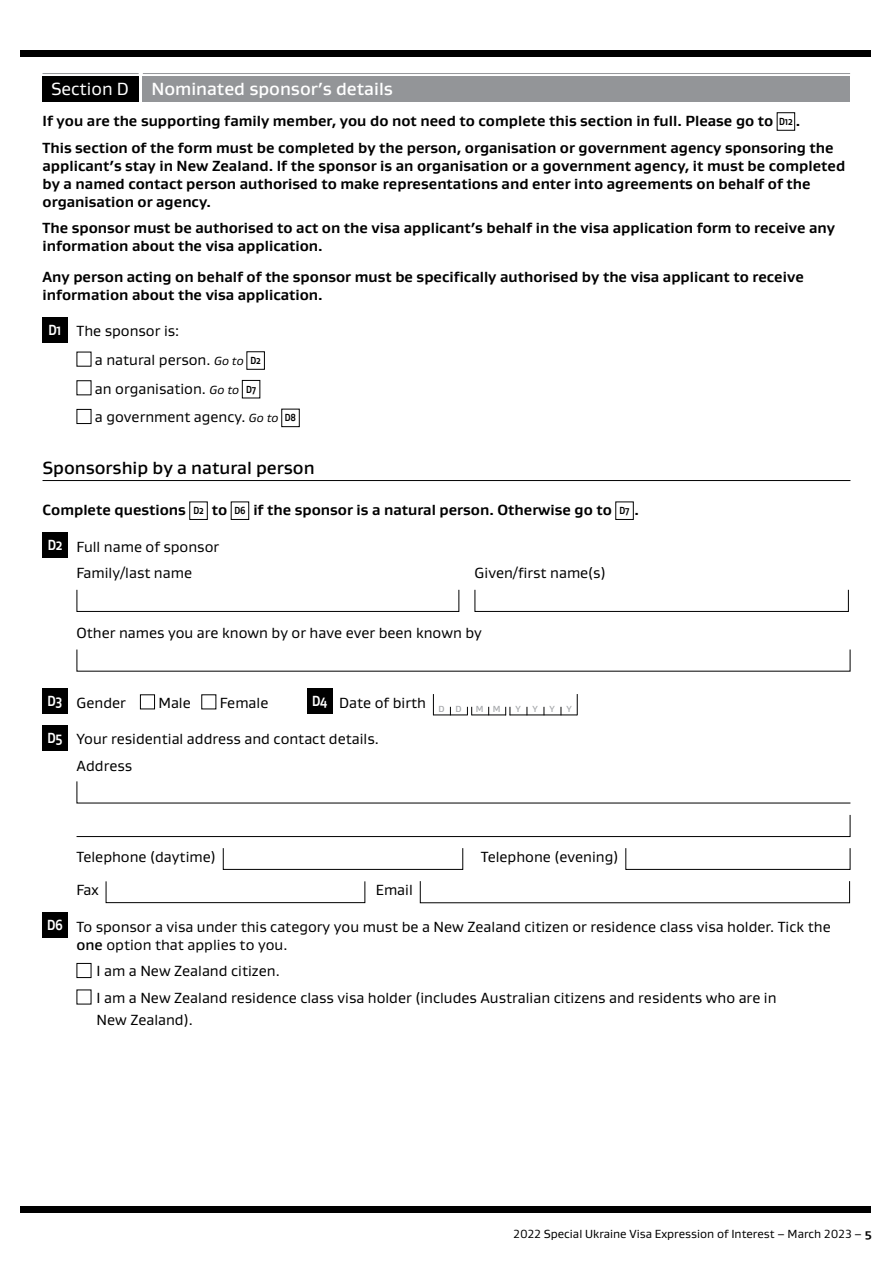
<style>
.page{position:relative;width:893px;height:1263px;background:#fff}
.page>*{position:absolute;margin:0;border:0;box-sizing:border-box;transform-origin:0 0}
.t1{font:500 18px "Gustan";color:#fff}
.t2{font:500 18px "Gustan";color:#000}
.t3{font:700 15px/18px "Gustan";color:#000}
.t4{font:15px/28.7px "Gustan";color:#000}
.t5{font:700 15px "Gustan";color:#fff;scale:.8 1}
.t6{font:12px "Gustan";color:#000}
.t7{font:500 9px "Gustan";color:#a7a9ac}
.s1{font-weight:400}
.s2{font-size:10.5px}
.s3{font-weight:700;color:#fff}
.s4{font-style:italic;font-size:12px}
.s5{font-weight:700;font-size:10.5px}
.s6{font-weight:500}
.s7{font-weight:700}
</style>
<div class="page">
<div style="left:20px;top:50px;width:850px;height:7px;background:#000"></div>
<div style="left:20px;top:1206px;width:850px;height:7px;background:#000"></div>
<hr style="left:43px;top:480px;width:807px;height:1px;background:#000">
<div style="left:43px;top:77px;width:96px;height:25px;background:#000"></div>
<hr style="left:43px;top:73px;width:96px;height:1px;background:#939598">
<div style="left:143px;top:77px;width:707px;height:25px;background:#939598"></div>
<hr style="left:143px;top:73px;width:707px;height:1px;background:#939598">
<div style="left:777px;top:112px;width:18px;height:19px;border:1px solid #000"></div>
<div style="left:43px;top:317px;width:25px;height:25px;background:#000"></div>
<div style="left:247px;top:351px;width:18px;height:19px;border:1px solid #000"></div>
<div style="left:77px;top:380px;width:14px;height:15px;border:1px solid #000"></div>
<div style="left:242px;top:380px;width:18px;height:18px;border:1px solid #000"></div>
<div style="left:77px;top:409px;width:14px;height:15px;border:1px solid #000"></div>
<div style="left:281px;top:409px;width:19px;height:18px;border:1px solid #000"></div>
<div style="left:189px;top:502px;width:19px;height:18px;border:1px solid #000"></div>
<div style="left:231px;top:502px;width:18px;height:18px;border:1px solid #000"></div>
<div style="left:615px;top:502px;width:19px;height:18px;border:1px solid #000"></div>
<div style="left:43px;top:533px;width:25px;height:25px;background:#000"></div>
<svg style="left:76px;top:589px;width:384px;height:23px"></svg>
<svg style="left:474px;top:589px;width:375px;height:23px"></svg>
<svg style="left:76px;top:649px;width:775px;height:23px"></svg>
<div style="left:43px;top:689px;width:25px;height:25px;background:#000"></div>
<div style="left:140px;top:694px;width:15px;height:15px;border:1px solid #000"></div>
<div style="left:307px;top:689px;width:25px;height:25px;background:#000"></div>
<svg style="left:433px;top:694px;width:1px;height:20px"></svg>
<svg style="left:577px;top:694px;width:1px;height:21px"></svg>
<svg style="left:467px;top:707px;width:5px;height:8px"></svg>
<svg style="left:505px;top:707px;width:6px;height:8px"></svg>
<hr style="left:433px;top:714px;width:34px;height:1px;background:#000">
<hr style="left:472px;top:714px;width:34px;height:1px;background:#000">
<hr style="left:510px;top:714px;width:67px;height:1px;background:#000">
<div style="left:43px;top:725px;width:25px;height:25px;background:#000"></div>
<svg style="left:76px;top:781px;width:775px;height:23px"></svg>
<svg style="left:76px;top:814px;width:775px;height:23px"></svg>
<div style="left:223px;top:848px;width:240px;height:22px;border:1px solid #000"></div>
<div style="left:625px;top:848px;width:225px;height:22px;border:1px solid #000"></div>
<div style="left:106px;top:881px;width:259px;height:22px;border:1px solid #000"></div>
<svg style="left:419px;top:881px;width:431px;height:22px"></svg>
<div style="left:43px;top:913px;width:25px;height:25px;background:#000"></div>
<div style="left:77px;top:963px;width:14px;height:15px;border:1px solid #000"></div>
<p class="t1" style="left:51px;top:77px;width:343px"><span class="s1">Section D</span> Nominated sponsor’s details</p>
<p class="t3" style="left:43px;top:107px;width:793px;line-height:26.5px">If you are the supporting family member, you do not need to complete this section in full. Please go to <span class="s2">D12</span> .<br>This section of the form must be completed by the person, organisation or government agency sponsoring the</p>
<p class="t3" style="left:43px;top:156px;width:804px">applicant’s stay in New Zealand. If the sponsor is an organisation or a government agency, it must be completed by a named contact person authorised to make representations and enter into agreements on behalf of the organisation or agency.</p>
<p class="t3" style="left:43px;top:219px;width:794px">The sponsor must be authorised to act on the visa applicant’s behalf in the visa application form to receive any information about the visa application.</p>
<p class="t3" style="left:43px;top:267px;width:763px">Any person acting on behalf of the sponsor must be specifically authorised by the visa applicant to receive information about the visa application.</p>
<p class="t4" style="left:95px;top:316px;width:203px;text-indent:-46px"><span class="s3">D1</span> The sponsor is:<br>a natural person. <span class="s4">Go to</span> <span class="s5">D2<br></span>an organisation. <span class="s4">Go to</span> <span class="s5">D7<br></span>a government agency. <span class="s4">Go to</span> <span class="s5">D8</span></p>
<p class="t2" style="left:43px;top:456px;width:274px">Sponsorship by a natural person</p>
<p class="t3" style="left:43px;top:501px;width:598px">Complete questions <span class="s2">D2</span> to <span class="s2">D6</span> if the sponsor is a natural person. Otherwise go to <span class="s2">D7</span> .</p>
<p class="t4" style="left:48px;top:533px;width:173px;line-height:26.5px;text-align:center"><span class="s3">D2</span> Full name of sponsor<br>Family/last name</p>
<p class="t4" style="left:475px;top:558px;width:133px">Given/first name(s)</p>
<p class="t4" style="left:77px;top:618px;width:407px">Other names you are known by or have ever been known by</p>
<p class="t4" style="left:48px;top:688px;width:80px"><span class="s3">D3</span> Gender</p>
<p class="t4" style="left:158px;top:688px;width:34px">Male</p>
<p class="t4" style="left:220px;top:688px;width:50px">Female</p>
<p class="t5" style="left:312px;top:691px;width:20px">D4</p>
<p class="t4" style="left:339px;top:688px;width:124px">Date of birth <sub>D</sub> <sub>D</sub></p>
<p class="t7" style="left:476px;top:703px;width:26px">M M</p>
<p class="t7" style="left:515px;top:703px;width:7px">Y</p>
<p class="t7" style="left:532px;top:703px;width:7px">Y</p>
<p class="t7" style="left:549px;top:703px;width:7px">Y</p>
<p class="t7" style="left:566px;top:703px;width:7px">Y</p>
<p class="t4" style="left:77px;top:725px;width:304px;line-height:26.5px;text-indent:-29px"><span class="s3">D5</span> Your residential address and contact details.<br>Address</p>
<p class="t4" style="left:77px;top:842px;width:141px">Telephone (daytime)</p>
<p class="t4" style="left:481px;top:842px;width:139px">Telephone (evening)</p>
<p class="t4" style="left:77px;top:875px;width:24px">Fax</p>
<p class="t4" style="left:376px;top:875px;width:39px">Email</p>
<p class="t4" style="left:77px;top:917px;width:756px;line-height:18px;text-indent:-29px"><span class="s3">D6</span> To sponsor a visa under this category you must be a New Zealand citizen or residence class visa holder. Tick the <span class="s6">one</span> option that applies to you.</p>
<p class="t4" style="left:97px;top:957px;width:682px;line-height:26.5px">I am a New Zealand citizen.<br>I am a New Zealand residence class visa holder (includes Australian citizens and residents who are in</p>
<p class="t4" style="left:97px;top:1005px;width:98px">New Zealand).</p>
<p class="t6" style="left:514px;top:1226px;width:360px">2022 Special Ukraine Visa Expression of Interest – March 2023 – <span class="s7">5</span></p>
</div>
